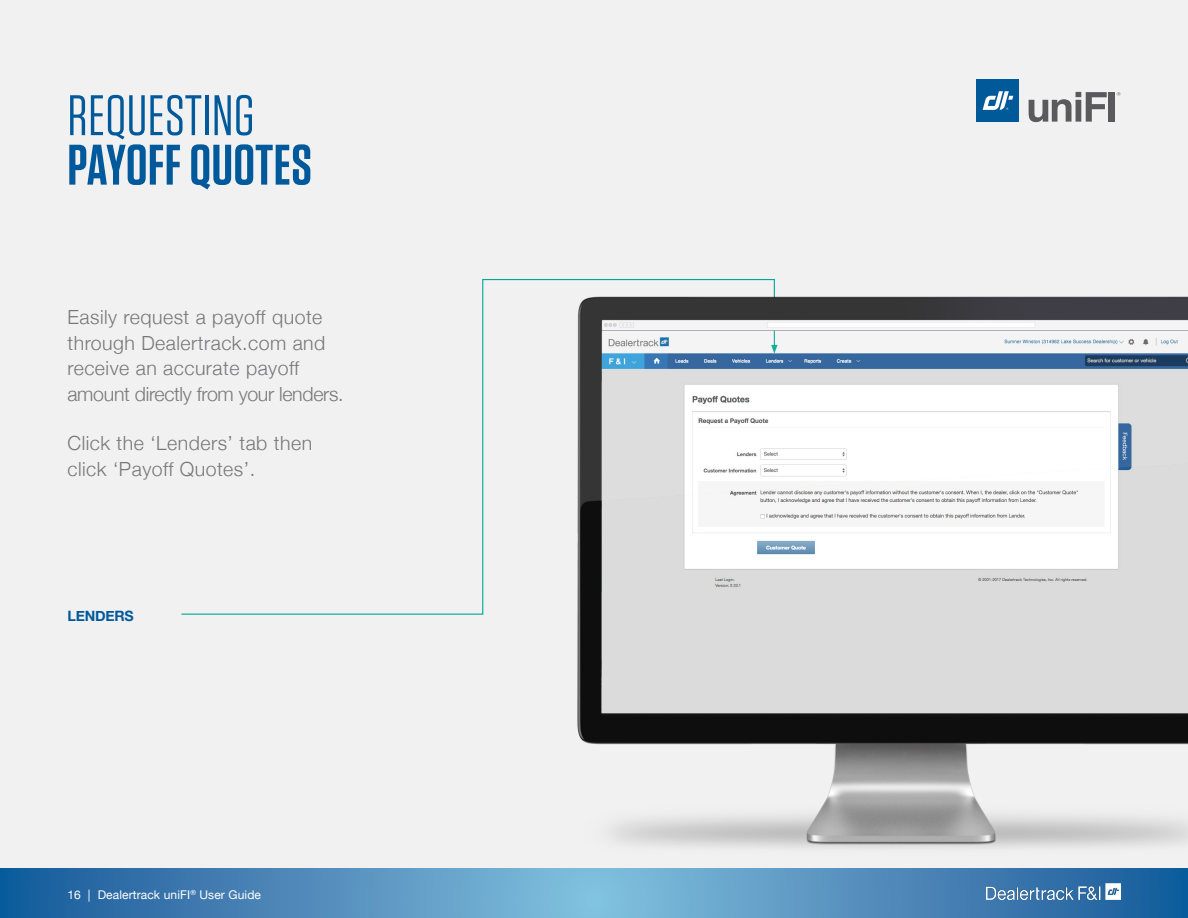
<style>
.page{position:relative;width:1188px;height:918px;background:#f1f1f2}
.page>*{position:absolute;margin:0;border:0;box-sizing:border-box;transform-origin:0 0}
.t1{font:600 57px "Tungsten";letter-spacing:.01em;color:#00599a}
.t2{font:57px "Tungsten";letter-spacing:.01em;color:#00599a}
.t3{font:300 19.5px/25.5px "Helvetica Neue";letter-spacing:.025em;color:#777779}
.t4{font:700 14.25px "Helvetica Neue";letter-spacing:-.015em;color:#00599a}
.t5{font:12px "Helvetica Neue";letter-spacing:.01em;color:#fff}
</style>
<div class="page">
<svg style="left:0;top:869px;width:1188px;height:49px;background:#4e8cbb"></svg>
<img style="left:986px;top:884px;width:134px;height:16px">
<svg style="left:181px;top:279px;width:347px;height:336px"></svg>
<div style="left:976px;top:80px;width:43px;height:42px;background:#005a9a"></div>
<svg style="left:983px;top:91px;width:30px;height:19px"></svg>
<svg style="left:1029px;top:92px;width:78px;height:30px"></svg>
<div style="left:1108px;top:92px;width:6px;height:30px;background:#5a5a5c"></div>
<svg style="left:1117px;top:92px;width:3px;height:4px"></svg>
<img style="left:528px;top:279px;width:660px;height:569px">
<h1 class="t2" style="left:68px;top:86px;width:188px">REQUESTING</h1>
<h1 class="t1" style="left:68px;top:135px;width:246px">PAYOFF QUOTES</h1>
<p class="t3" style="left:68px;top:303px;width:278px">Easily request a payoff quote through Dealertrack.com and receive an accurate payoff amount directly from your lenders.</p>
<p class="t3" style="left:68px;top:429px;width:246px">Click the ‘Lenders’ tab then click ‘Payoff Quotes’.</p>
<p class="t4" style="left:68px;top:605px;width:68px">LENDERS</p>
<p class="t5" style="left:68px;top:886px;width:195px">16 | Dealertrack uniFI<sup>®</sup> User Guide</p>
</div>
